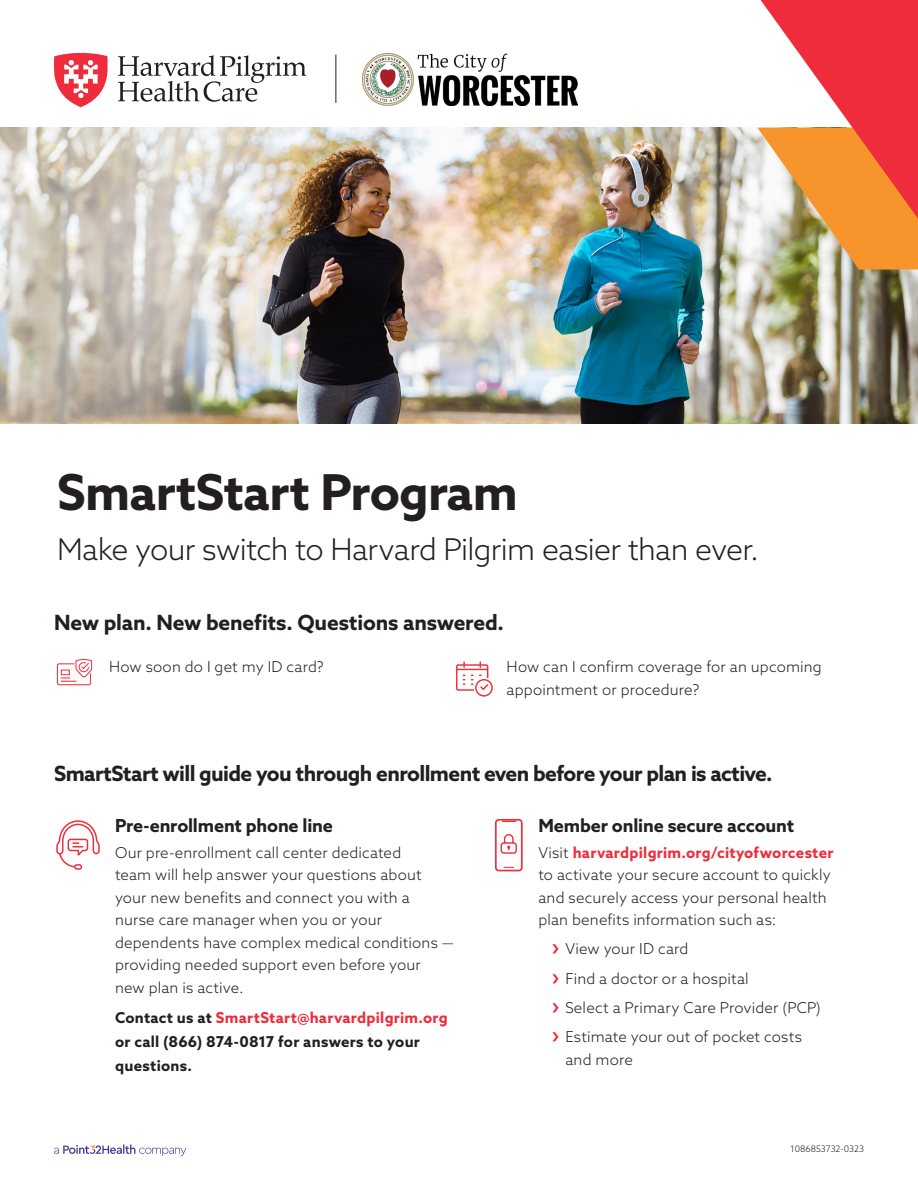
<style>
.page{position:relative;width:918px;height:1188px;background:#fff}
.page>*{position:absolute;margin:0;border:0;box-sizing:border-box;transform-origin:0 0}
.t1{font:700 49.5px "Azo Sans";letter-spacing:-.005em;color:#231f20}
.t2{font:300 30px "Azo Sans";letter-spacing:-.025em;color:#231f20}
.Subheads{font:700 21px "Azo Sans";letter-spacing:-.025em;color:#231f20}
.Subheads-2{font:700 18px "Azo Sans";letter-spacing:-.01em;color:#231f20}
.Body_Copy{font:300 15px/22.5px "Azo Sans";letter-spacing:.01em;color:#231f20}
.Subheads-3{font:700 15px/24px "Azo Sans";letter-spacing:.015em;color:#231f20}
.t3{font:300 9px "Azo Sans";color:#231f20}
.s1{color:#ee2c3b}
.s2{font-weight:700;color:#ee2c3b}
.s3{font-weight:700;font-size:21px;color:#ee2c3b}
</style>
<div class="page">
<img style="left:0;top:128px;width:918px;height:295px">
<svg style="left:54px;top:1145px;width:132px;height:11px"></svg>
<svg style="left:757px;top:0;width:161px;height:270px"></svg>
<svg style="left:56px;top:659px;width:37px;height:27px"></svg>
<div style="left:61px;top:670px;width:9px;height:5px;border:1px solid #ee303c"></div>
<hr style="left:457px;top:669px;width:31px;height:1px;background:#ee303c">
<div style="left:456px;top:664px;width:32px;height:27px;border:1px solid #ee303c"></div>
<div style="left:475px;top:679px;width:18px;height:18px;border:1px solid #ee303c;border-radius:50%"></div>
<svg style="left:471px;top:675px;width:21px;height:21px"></svg>
<div style="left:74px;top:864px;width:8px;height:6px;border:2px solid #ee303c;border-radius:2px"></div>
<svg style="left:56px;top:820px;width:44px;height:48px"></svg>
<div style="left:495px;top:819px;width:28px;height:52px;border:2px solid #ee303c;border-radius:3px"></div>
<svg style="left:502px;top:821px;width:14px;height:1px"></svg>
<div style="left:501px;top:842px;width:16px;height:12px;border:1px solid #ee303c;border-radius:3px"></div>
<svg style="left:503px;top:834px;width:11px;height:16px"></svg>
<hr style="left:336px;top:55px;width:1px;height:48px;background:#231f20">
<img style="left:362px;top:54px;width:215px;height:52px">
<svg style="left:118px;top:55px;width:188px;height:47px"></svg>
<svg style="left:54px;top:53px;width:54px;height:54px"></svg>
<p class="t1" style="left:57px;top:459px;width:462px">SmartStart Program</p>
<p class="t2" style="left:57px;top:529px;width:704px">Make your switch to Harvard Pilgrim easier than ever.</p>
<p class="Subheads" style="left:54px;top:608px;width:451px">New plan. New benefits. Questions answered.</p>
<p class="Body_Copy" style="left:109px;top:655px;width:216px">How soon do I get my ID card?</p>
<p class="Body_Copy" style="left:507px;top:655px;width:317px">How can I confirm coverage for an upcoming appointment or procedure?</p>
<p class="Subheads" style="left:54px;top:760px;width:720px">SmartStart will guide you through enrollment even before your plan is active.</p>
<p class="Subheads-2" style="left:115px;top:813px;width:219px">Pre-enrollment phone line</p>
<p class="Body_Copy" style="left:115px;top:841px;width:340px">Our pre-enrollment call center dedicated<br>team will help answer your questions about your new benefits and connect you with a<br>nurse care manager when you or your dependents have complex medical conditions — providing needed support even before your new plan is active.</p>
<p class="Subheads-3" style="left:115px;top:1006px;width:334px">Contact us at <span class="s1">SmartStart@harvardpilgrim.org </span>or call (866) 874-0817 for answers to your questions.</p>
<p class="Subheads-2" style="left:538px;top:813px;width:257px">Member online secure account</p>
<p class="Body_Copy" style="left:538px;top:841px;width:297px">Visit <span class="s2">harvardpilgrim.org/cityofworcester </span>to activate your secure account to quickly and securely access your personal health plan benefits information such as:</p>
<p class="Body_Copy" style="left:552px;top:938px;width:138px"><span class="s3">›</span> View your ID card</p>
<p class="Body_Copy" style="left:552px;top:967px;width:198px"><span class="s3">›</span> Find a doctor or a hospital</p>
<p class="Body_Copy" style="left:552px;top:996px;width:270px"><span class="s3">›</span> Select a Primary Care Provider (PCP)</p>
<p class="Body_Copy" style="left:565px;top:1025px;width:238px;text-indent:-14px"><span class="s3">›</span> Estimate your out of pocket costs and more</p>
<p class="t3" style="left:790px;top:1143px;width:75px">1086853732-0323</p>
</div>
